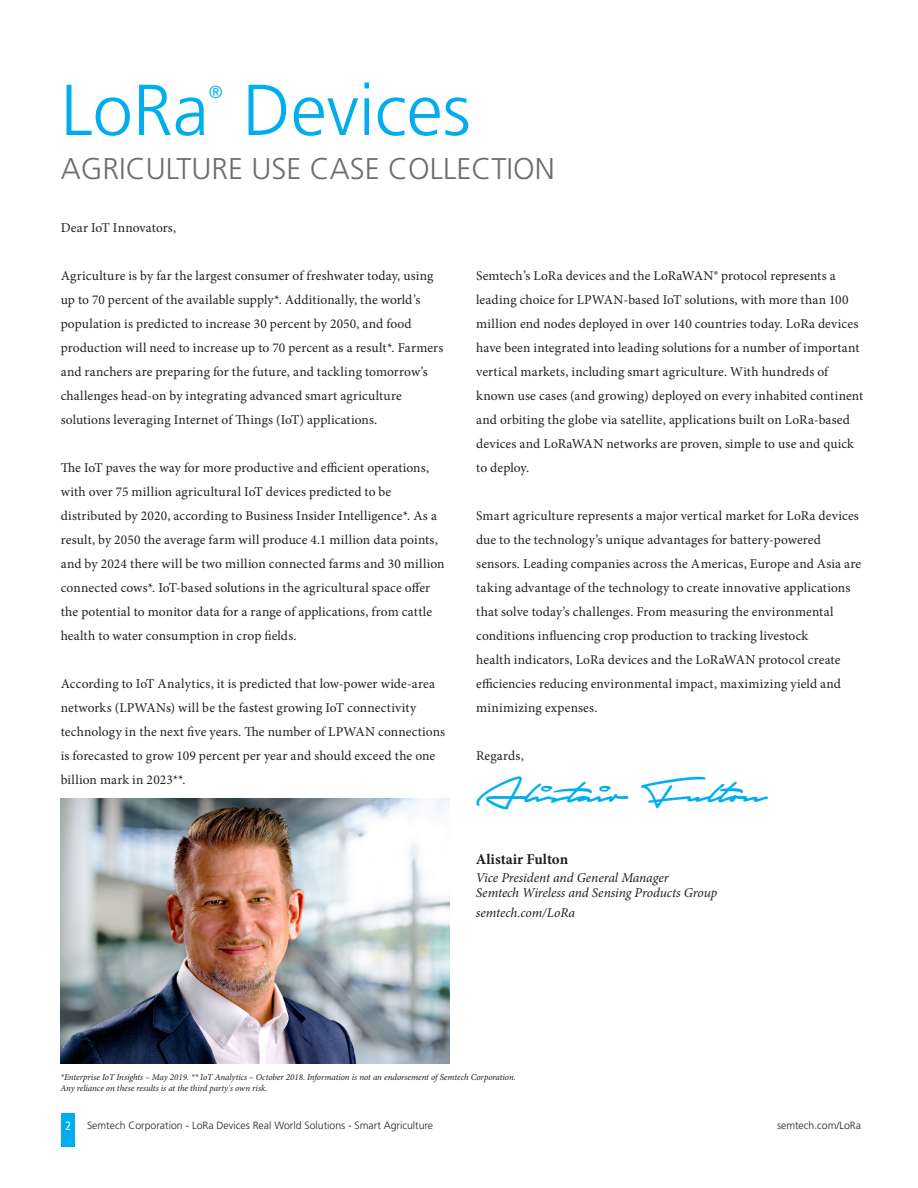
<style>
.page{position:relative;width:918px;height:1188px;background:#fff}
.page>*{position:absolute;margin:0;border:0;box-sizing:border-box;transform-origin:0 0}
.t1{font:300 72px "Frutiger LT";color:#00aeef}
.t2{font:45px "Autograf PERSONALUSEONLY";color:#00aeef}
.t3{font:300 30px "Frutiger LT";color:#6c6d70}
.t4{font:300 17.55px "Frutiger LT";color:#00aeef}
.t5{font:700 15px "Minion Pro";color:#231f20}
.t6{font:13.5px/24px "Minion Pro";letter-spacing:.005em;color:#231f20}
.t7{font:italic 13.5px "Minion Pro";letter-spacing:-.01em;color:#231f20}
.t8{font:condensed 12px "Frutiger LT";color:#fff}
.t9{font:300 10.5px "Frutiger LT";color:#231f20}
.t10{font:italic 9px/10.8px "Minion Pro";letter-spacing:-.01em;color:#231f20}
</style>
<div class="page">
<div style="left:61px;top:1113px;width:14px;height:34px;background:#00aeef"></div>
<img style="left:61px;top:798px;width:388px;height:265px">
<p class="t1" style="left:61px;top:69px;width:150px">LoRa</p>
<p class="t4" style="left:209px;top:82px;width:15px">®</p>
<p class="t1" style="left:243px;top:69px;width:229px">Devices</p>
<p class="t3" style="left:61px;top:152px;width:495px">AGRICULTURE USE CASE COLLECTION</p>
<p class="t6" style="left:61px;top:216px;width:117px">Dear IoT Innovators,</p>
<p class="t6" style="left:61px;top:264px;width:384px">Agriculture is by far the largest consumer of freshwater today, using up to 70 percent of the available supply*. Additionally, the world’s population is predicted to increase 30 percent by 2050, and food production will need to increase up to 70 percent as a result*. Farmers and ranchers are preparing for the future, and tackling tomorrow’s challenges head-on by integrating advanced smart agriculture solutions leveraging Internet of Things (IoT) applications.</p>
<p class="t6" style="left:61px;top:456px;width:385px">The IoT paves the way for more productive and efficient operations, with over 75 million agricultural IoT devices predicted to be distributed by 2020, according to Business Insider Intelligence*. As a result, by 2050 the average farm will produce 4.1 million data points, and by 2024 there will be two million connected farms and 30 million connected cows*. IoT-based solutions in the agricultural space offer the potential to monitor data for a range of applications, from cattle health to water consumption in crop fields.</p>
<p class="t6" style="left:61px;top:672px;width:386px">According to IoT Analytics, it is predicted that low-power wide-area networks (LPWANs) will be the fastest growing IoT connectivity technology in the next five years. The number of LPWAN connections is forecasted to grow 109 percent per year and should exceed the one billion mark in 2023**.</p>
<p class="t6" style="left:476px;top:264px;width:388px">Semtech’s LoRa devices and the LoRaWAN® protocol represents a leading choice for LPWAN-based IoT solutions, with more than 100 million end nodes deployed in over 140 countries today. LoRa devices have been integrated into leading solutions for a number of important vertical markets, including smart agriculture. With hundreds of known use cases (and growing) deployed on every inhabited continent and orbiting the globe via satellite, applications built on LoRa-based devices and LoRaWAN networks are proven, simple to use and quick to deploy.</p>
<p class="t6" style="left:476px;top:504px;width:387px">Smart agriculture represents a major vertical market for LoRa devices due to the technology’s unique advantages for battery-powered sensors. Leading companies across the Americas, Europe and Asia are taking advantage of the technology to create innovative applications that solve today’s challenges. From measuring the environmental conditions influencing crop production to tracking livestock<br>health indicators, LoRa devices and the LoRaWAN protocol create efficiencies reducing environmental impact, maximizing yield and minimizing expenses.</p>
<p class="t6" style="left:476px;top:744px;width:49px">Regards,</p>
<p class="t2" style="left:476px;top:767px;width:292px">Alistair Fulton</p>
<p class="t5" style="left:476px;top:849px;width:94px">Alistair Fulton</p>
<p class="t7" style="left:476px;top:868px;width:194px">Vice President and General Manager</p>
<p class="t7" style="left:476px;top:883px;width:243px">Semtech Wireless and Sensing Products Group</p>
<p class="t7" style="left:476px;top:903px;width:101px">semtech.com/LoRa</p>
<p class="t10" style="left:61px;top:1072px;width:457px">*Enterprise IoT Insights – May 2019. ** IoT Analytics – October 2018. Information is not an endorsement of Semtech Corporation.<br>Any reliance on these results is at the third party's own risk.</p>
<p class="t8" style="left:65px;top:1119px;width:7px">2</p>
<p class="t9" style="left:87px;top:1119px;width:348px">Semtech Corporation - LoRa Devices Real World Solutions - Smart Agriculture</p>
<p class="t9" style="left:777px;top:1119px;width:85px">semtech.com/LoRa</p>
</div>
